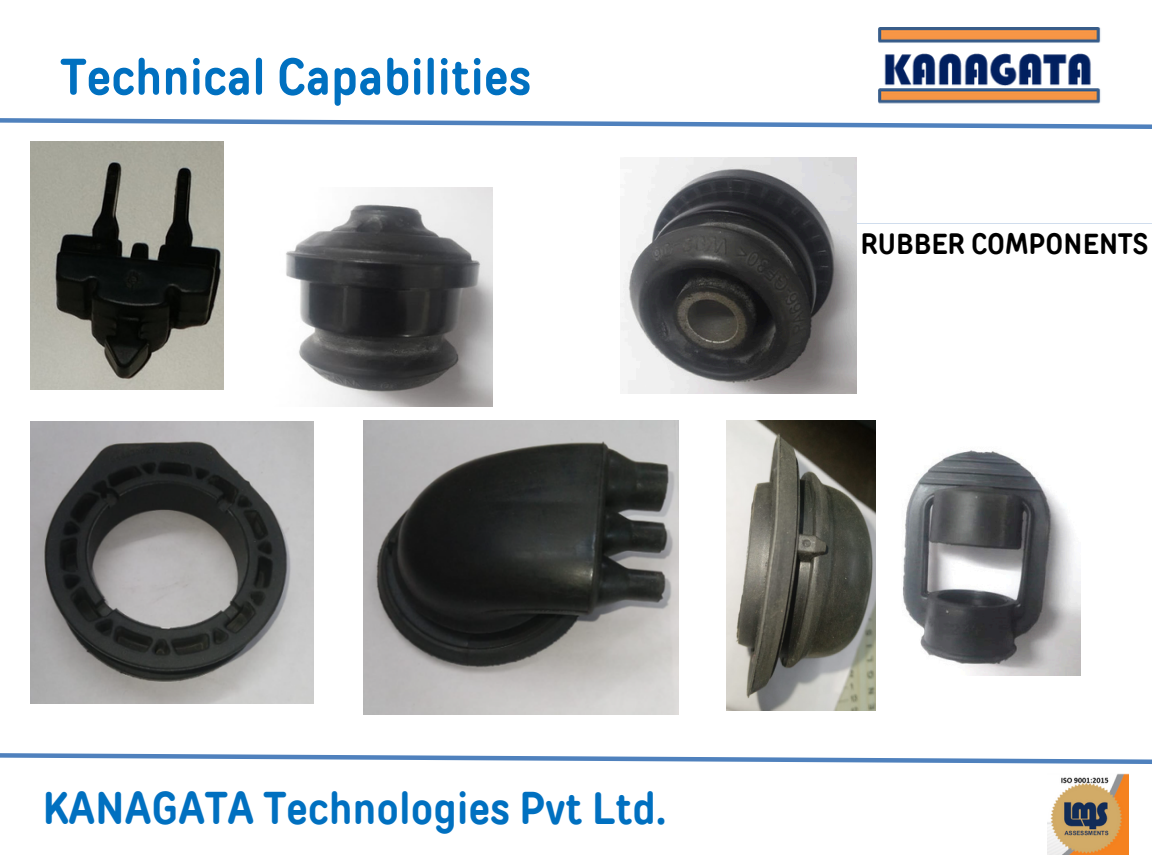
<style>
.page{position:relative;width:1152px;height:864px;background:#fff}
.page>*{position:absolute;margin:0;border:0;box-sizing:border-box;transform-origin:0 0}
.t1{font:700 51.15px "TT Rounds Condensed";letter-spacing:.01em;color:#0070c0}
.t2{font:700 44.85px "TT Rounds Condensed";letter-spacing:.01em;color:#0070c0}
.t3{font:700 28.8px "TT Rounds Condensed";letter-spacing:.01em;color:#000}
</style>
<div class="page">
<svg style="left:0;top:753px;width:1152px;height:11px"></svg>
<svg style="left:0;top:118px;width:1152px;height:11px"></svg>
<img style="left:856px;top:28px;width:296px;height:95px">
<svg style="left:857px;top:223px;width:295px;height:1px"></svg>
<img style="left:1048px;top:773px;width:81px;height:81px">
<img style="left:31px;top:142px;width:192px;height:247px">
<img style="left:875px;top:424px;width:206px;height:251px">
<img style="left:286px;top:187px;width:207px;height:219px">
<img style="left:620px;top:157px;width:237px;height:236px">
<img style="left:31px;top:421px;width:282px;height:283px">
<img style="left:364px;top:420px;width:315px;height:295px">
<img style="left:727px;top:420px;width:148px;height:290px">
<p class="t1" style="left:61px;top:46px;width:471px">Technical Capabilities</p>
<h1 class="t3" style="left:860px;top:227px;width:289px">RUBBER COMPONENTS</h1>
<p class="t2" style="left:42px;top:781px;width:625px">KANAGATA Technologies Pvt Ltd.</p>
</div>
